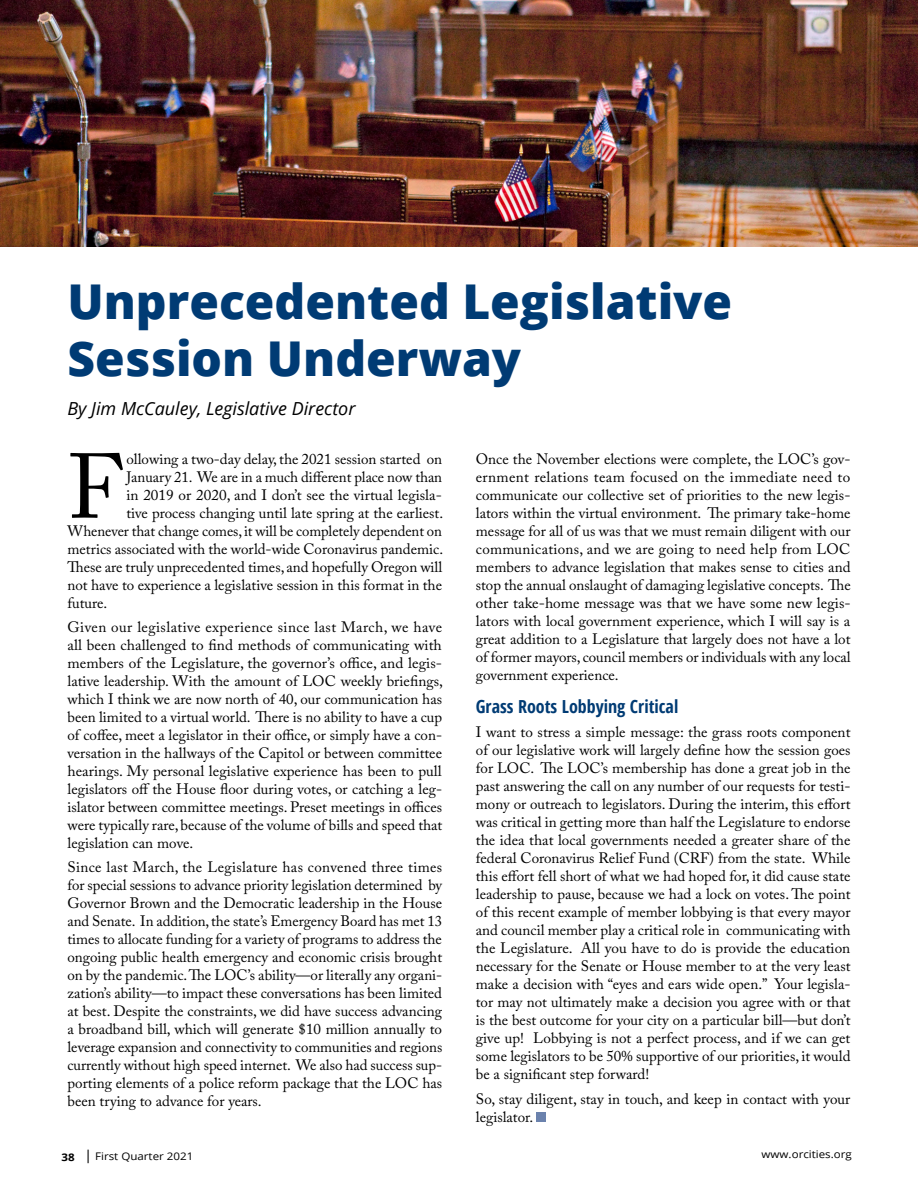
<style>
.page{position:relative;width:918px;height:1188px;background:#fff}
.page>*{position:absolute;margin:0;border:0;box-sizing:border-box;transform-origin:0 0}
.Body_text{font:90.9px "Adobe Caslon Pro";color:#000}
.Body_text-2{font:800 48px/57.6px "Open Sans";color:#003b74}
.Body_text-3{font:italic 18px "Open Sans";color:#000}
.Body_text-4{font:700 condensed 18px "Open Sans";color:#003b74}
.Body_text-5{font:15px/18px "Adobe Caslon Pro";color:#000;text-align:justify}
.t1{font:10.5px "Open Sans";color:#000;scale:1.1 1}
.s1{font-weight:700}
.s2{font-size:13.5px}
</style>
<div class="page">
<div style="left:536px;top:1112px;width:10px;height:10px;background:#6b82ad"></div>
<img style="left:0;top:0;width:918px;height:246px">
<p class="Body_text-2" style="left:68px;top:270px;width:666px">Unprecedented Legislative<br>Session Underway</p>
<p class="Body_text-3" style="left:68px;top:396px;width:289px">By Jim McCauley, Legislative Director</p>
<p class="Body_text" style="left:68px;top:433px;width:56px">F</p>
<p class="Body_text-5" style="left:126px;top:449px;width:317px">ollowing a two-day delay, the 2021 session started on</p>
<p class="Body_text-5" style="left:476px;top:449px;width:376px">Once the November elections were complete, the LOC’s gov&shy;ernment relations team focused on the immediate need to communicate our collective set of priorities to the new legis&shy;lators within the virtual environment. The primary take-home message for all of us was that we must remain diligent with our communications, and we are going to need help from LOC members to advance legislation that makes sense to cities and stop the annual onslaught of damaging legislative concepts. The other take-home message was that we have some new legis&shy;lators with local government experience, which I will say is a great addition to a Legislature that largely does not have a lot of former mayors, council members or individuals with any local government experience.</p>
<p class="Body_text-4" style="left:476px;top:694px;width:204px">Grass Roots Lobbying Critical</p>
<p class="Body_text-5" style="left:476px;top:723px;width:376px">I want to stress a simple message: the grass roots component of our legislative work will largely define how the session goes for LOC. The LOC’s membership has done a great job in the past answering the call on any number of our requests for testi&shy;mony or outreach to legislators. During the interim, this effort was critical in getting more than half the Legislature to endorse the idea that local governments needed a greater share of the federal Coronavirus Relief Fund (CRF) from the state. While this effort fell short of what we had hoped for, it did cause state leadership to pause, because we had a lock on votes. The point of this recent example of member lobbying is that every mayor and council member play a critical role in communicating with the Legislature. All you have to do is provide the education necessary for the Senate or House member to at the very least make a decision with “eyes and ears wide open.” Your legisla&shy;tor may not ultimately make a decision you agree with or that is the best outcome for your city on a particular bill—but don’t give up! Lobbying is not a perfect process, and if we can get some legislators to be 50% supportive of our priorities, it would be a significant step forward!</p>
<p class="Body_text-5" style="left:476px;top:1090px;width:376px">So, stay diligent, stay in touch, and keep in contact with your legislator.</p>
<p class="Body_text-5" style="left:126px;top:467px;width:317px">January 21. We are in a much different place now than</p>
<p class="Body_text-5" style="left:126px;top:485px;width:317px">in 2019 or 2020, and I don’t see the virtual legisla-</p>
<p class="Body_text-5" style="left:126px;top:503px;width:318px">tive process changing until late spring at the earliest.</p>
<p class="Body_text-5" style="left:68px;top:521px;width:376px">Whenever that change comes, it will be completely dependent on</p>
<p class="Body_text-5" style="left:68px;top:539px;width:377px">metrics associated with the world-wide Coronavirus pandemic.</p>
<p class="Body_text-5" style="left:68px;top:557px;width:376px">These are truly unprecedented times, and hopefully Oregon will</p>
<p class="Body_text-5" style="left:68px;top:575px;width:376px">not have to experience a legislative session in this format in the</p>
<p class="Body_text-5" style="left:68px;top:593px;width:41px">future.</p>
<p class="Body_text-5" style="left:68px;top:618px;width:377px">Given our legislative experience since last March, we have all been challenged to find methods of communicating with members of the Legislature, the governor’s office, and legis&shy;lative leadership. With the amount of LOC weekly briefings, which I think we are now north of 40, our communication has been limited to a virtual world. There is no ability to have a cup of coffee, meet a legislator in their office, or simply have a con&shy;versation in the hallways of the Capitol or between committee hearings. My personal legislative experience has been to pull legislators off the House floor during votes, or catching a leg&shy;islator between committee meetings. Preset meetings in offices were typically rare, because of the volume of bills and speed that legislation can move.</p>
<p class="Body_text-5" style="left:68px;top:858px;width:376px">Since last March, the Legislature has convened three times for special sessions to advance priority legislation determined by Governor Brown and the Democratic leadership in the House and Senate. In addition, the state’s Emergency Board has met 13 times to allocate funding for a variety of programs to address the ongoing public health emergency and economic crisis brought on by the pandemic. The LOC’s ability—or literally any organi&shy;zation’s ability—to impact these conversations has been limited at best. Despite the constraints, we did have success advancing a broadband bill, which will generate $10 million annually to leverage expansion and connectivity to communities and regions currently without high speed internet. We also had success sup&shy;porting elements of a police reform package that the LOC has been trying to advance for years.</p>
<p class="t1" style="left:62px;top:1149px;width:121px"><span class="s1">38</span> <span class="s2">|</span> First Quarter 2021</p>
<p class="t1" style="left:762px;top:1147px;width:84px">www.orcities.org</p>
</div>
